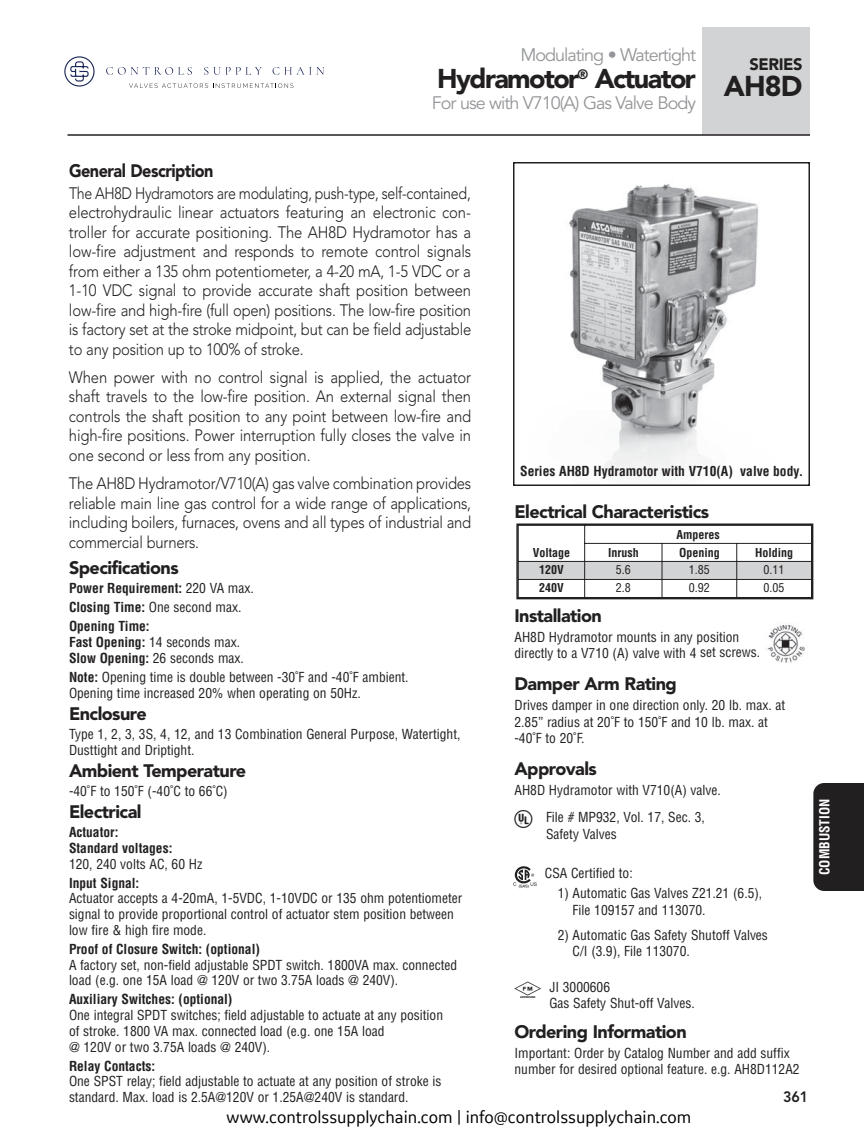
<style>
.page{position:relative;width:864px;height:1134px;background:#fff}
.page>*{position:absolute;margin:0;border:0;box-sizing:border-box;transform-origin:0 0}
.t1{font:900 28.5px "Avenir";color:#221f20}
.t2{font:900 27px "Avenir";letter-spacing:-.06em;color:#221f20}
.t3{font:900 18px "Avenir";letter-spacing:-.03em;color:#221f20}
.t4{font:18px "GE Sans";color:#010101}
.t5{font:18px "Avenir";letter-spacing:-.055em;color:#939598}
.t6{font:900 18px "Avenir";letter-spacing:-.03em;color:#221f20;scale:.9 1}
.t7{font:300 16.5px/19.5px "Avenir";letter-spacing:-.015em;color:#221f20;text-align:justify;scale:.86 1}
.t8{font:300 16.5px/19.5px "Avenir";letter-spacing:-.015em;color:#221f20;text-align:justify;scale:.9 1}
.t9{font:900 16.5px "Avenir";letter-spacing:-.03em;color:#221f20}
.t10{font:800 15px "Avenir";color:#221f20;scale:.95 1}
.t11{font:condensed 13.5px/15.8px "Helvetica";color:#221f20}
.t12{font:700 condensed 13.5px/19px "Helvetica";color:#221f20}
.t13{font:700 condensed 13.5px "Helvetica";color:#fff}
.t14{font:700 condensed 12px "Helvetica";color:#221f20}
.t15{font:condensed 12px "Helvetica";color:#221f20}
.s1{font-weight:400}
.s2{font-weight:700}
.s3{font-family:"ASCO Valve";font-stretch:normal;font-size:18px}
.s4{font-family:"ASCO Valve";font-stretch:normal;font-size:16.5px}
</style>
<div class="page">
<div style="left:702px;top:27px;width:108px;height:108px;background:#d2d3d4"></div>
<hr style="left:68px;top:134px;width:742px;height:2px;background:#221f20">
<div style="left:813px;top:783px;width:51px;height:108px;background:#221f20"></div>
<img style="left:569px;top:184px;width:190px;height:290px">
<div style="left:513px;top:162px;width:297px;height:324px;border:2px solid #221f20"></div>
<div style="left:516px;top:524px;width:297px;height:75px;border:2px solid #221f20"></div>
<div style="left:518px;top:561px;width:67px;height:18px;background:#d2d3d4"></div>
<div style="left:585px;top:561px;width:77px;height:18px;background:#d2d3d4"></div>
<div style="left:662px;top:561px;width:75px;height:18px;background:#d2d3d4"></div>
<div style="left:737px;top:561px;width:75px;height:18px;background:#d2d3d4"></div>
<div style="left:518px;top:579px;width:67px;height:19px;background:#fff"></div>
<div style="left:585px;top:579px;width:77px;height:19px;background:#fff"></div>
<div style="left:662px;top:579px;width:75px;height:19px;background:#fff"></div>
<div style="left:737px;top:579px;width:75px;height:19px;background:#fff"></div>
<hr style="left:518px;top:525px;width:1px;height:73px;background:#221f20">
<hr style="left:584px;top:525px;width:1px;height:73px;background:#221f20">
<hr style="left:662px;top:543px;width:1px;height:55px;background:#221f20">
<hr style="left:736px;top:543px;width:1px;height:55px;background:#221f20">
<hr style="left:811px;top:525px;width:1px;height:73px;background:#221f20">
<hr style="left:518px;top:525px;width:294px;height:1px;background:#221f20">
<hr style="left:584px;top:543px;width:228px;height:1px;background:#221f20">
<hr style="left:518px;top:561px;width:294px;height:1px;background:#221f20">
<hr style="left:518px;top:579px;width:294px;height:1px;background:#221f20">
<hr style="left:518px;top:597px;width:294px;height:1px;background:#221f20">
<svg style="left:513px;top:866px;width:24px;height:22px"></svg>
<img style="left:767px;top:624px;width:38px;height:38px">
<svg style="left:272px;top:67px;width:52px;height:8px"></svg>
<svg style="left:204px;top:67px;width:58px;height:8px"></svg>
<svg style="left:129px;top:83px;width:164px;height:5px"></svg>
<svg style="left:64px;top:56px;width:31px;height:31px"></svg>
<svg style="left:106px;top:67px;width:86px;height:8px"></svg>
<h3 class="t5" style="left:521px;top:45px;width:177px">Modulating • Watertight</h3>
<h2 class="t2" style="left:437px;top:63px;width:260px">Hydramotor<sup>®</sup> Actuator</h2>
<h3 class="t5" style="left:432px;top:93px;width:266px">For use with V710(A) Gas Valve Body</h3>
<p class="t9" style="left:750px;top:55px;width:54px">SERIES</p>
<h1 class="t1" style="left:724px;top:69px;width:80px">AH8D</h1>
<h3 class="t6" style="left:69px;top:160px;width:162px">General Description</h3>
<p class="t7" style="left:69px;top:183px;width:469px">The AH8D Hydramotors are modulating, push-type, self-contained, electrohydraulic linear actuators featuring an electronic con&shy;troller for accurate positioning. The AH8D Hydramotor has a low-fire adjustment and responds to remote control signals from either a 135 ohm potentiometer, a 4-20 mA, 1-5 VDC or a 1-10 VDC signal to provide accurate shaft position between low-fire and high-fire (full open) positions. The low-fire position is factory set at the stroke midpoint, but can be field adjustable to any position up to 100% of stroke.</p>
<p class="t8" style="left:69px;top:368px;width:448px">When power with no control signal is applied, the actuator shaft travels to the low-fire position. An external signal then controls the shaft position to any point between low-fire and high-fire positions. Power interruption fully closes the valve in one second or less from any position.</p>
<p class="t8" style="left:69px;top:474px;width:449px">The AH8D Hydramotor/V710(A) gas valve combination provides reliable main line gas control for a wide range of applications, including boilers, furnaces, ovens and all types of industrial and commercial burners.</p>
<h3 class="t3" style="left:69px;top:557px;width:111px">Specifications</h3>
<p class="t12" style="left:69px;top:579px;width:186px">Power Requirement: <span class="s1">220 VA max.<br></span>Closing Time: <span class="s1">One second max.<br></span>Opening Time:</p>
<p class="t11" style="left:69px;top:634px;width:176px"><span class="s2">Fast Opening:</span> 14 seconds max.<br><span class="s2">Slow Opening:</span> 26 seconds max.</p>
<p class="t11" style="left:69px;top:669px;width:341px"><span class="s2">Note:</span> Opening time is double between -30˚F and -40˚F ambient.<br>Opening time increased 20% when operating on 50Hz.</p>
<h3 class="t3" style="left:69px;top:703px;width:79px">Enclosure</h3>
<p class="t11" style="left:69px;top:726px;width:393px">Type 1, 2, 3, 3S, 4, 12, and 13 Combination General Purpose, Watertight,<br>Dusttight and Driptight.</p>
<h3 class="t3" style="left:69px;top:760px;width:179px">Ambient Temperature</h3>
<p class="t11" style="left:69px;top:783px;width:160px">-40˚F to 150˚F (-40˚C to 66˚C)</p>
<h3 class="t3" style="left:69px;top:801px;width:74px">Electrical</h3>
<p class="t12" style="left:69px;top:824px;width:105px;line-height:15.8px">Actuator:<br>Standard voltages:</p>
<p class="t11" style="left:69px;top:856px;width:135px">120, 240 volts AC, 60 Hz</p>
<p class="t12" style="left:69px;top:873px;width:72px">Input Signal:</p>
<p class="t11" style="left:69px;top:890px;width:395px">Actuator accepts a 4-20mA, 1-5VDC, 1-10VDC or 135 ohm potentiometer signal to provide proportional control of actuator stem position between low fire &amp; high fire mode.</p>
<p class="t12" style="left:69px;top:939px;width:192px">Proof of Closure Switch: (optional)</p>
<p class="t11" style="left:69px;top:957px;width:390px">A factory set, non-field adjustable SPDT switch. 1800VA max. connected load (e.g. one 15A load @ 120V or two 3.75A loads @ 240V).</p>
<p class="t12" style="left:69px;top:990px;width:165px">Auxiliary Switches: (optional)</p>
<p class="t11" style="left:69px;top:1007px;width:376px">One integral SPDT switches; field adjustable to actuate at any position of stroke. 1800 VA max. connected load (e.g. one 15A load<br>@ 120V or two 3.75A loads @ 240V).</p>
<p class="t12" style="left:69px;top:1056px;width:88px">Relay Contacts:</p>
<p class="t11" style="left:69px;top:1073px;width:374px">One SPST relay; field adjustable to actuate at any position of stroke is standard. Max. load is 2.5A@120V or 1.25A@240V is standard.</p>
<p class="t12" style="left:520px;top:462px;width:284px">Series AH8D Hydramotor with V710(A) valve body.</p>
<h3 class="t3" style="left:514px;top:501px;width:196px">Electrical Characteristics</h3>
<p class="t14" style="left:533px;top:545px;width:39px">Voltage</p>
<p class="t14" style="left:676px;top:527px;width:45px">Amperes</p>
<p class="t14" style="left:608px;top:545px;width:32px">Inrush</p>
<p class="t14" style="left:679px;top:545px;width:42px">Opening</p>
<p class="t14" style="left:755px;top:545px;width:40px">Holding</p>
<p class="t14" style="left:539px;top:562px;width:26px">120V</p>
<p class="t15" style="left:616px;top:562px;width:16px">5.6</p>
<p class="t15" style="left:689px;top:562px;width:22px">1.85</p>
<p class="t15" style="left:764px;top:562px;width:22px">0.11</p>
<p class="t14" style="left:539px;top:580px;width:26px">240V</p>
<p class="t15" style="left:616px;top:580px;width:16px">2.8</p>
<p class="t15" style="left:689px;top:580px;width:22px">0.92</p>
<p class="t15" style="left:764px;top:580px;width:22px">0.05</p>
<h3 class="t3" style="left:514px;top:605px;width:89px">Installation</h3>
<p class="t11" style="left:514px;top:629px;width:247px;line-height:16.5px">AH8D Hydramotor mounts in any position directly to a V710 (A) valve with 4 set screws.</p>
<h3 class="t3" style="left:514px;top:673px;width:164px">Damper Arm Rating</h3>
<p class="t11" style="left:514px;top:697px;width:272px;line-height:16.5px">Drives damper in one direction only. 20 lb. max. at<br>2.85” radius at 20˚F to 150˚F and 10 lb. max. at -40˚F to 20˚F.</p>
<h3 class="t3" style="left:514px;top:758px;width:84px">Approvals</h3>
<p class="t11" style="left:514px;top:776px;width:208px;line-height:27.5px">AH8D Hydramotor with V710(A) valve. <span class="s3">^</span> File # MP932, Vol. 17, Sec. 3,</p>
<p class="t11" style="left:546px;top:826px;width:72px">Safety Valves</p>
<p class="t11" style="left:545px;top:866px;width:89px">CSA Certified to:</p>
<p class="t11" style="left:573px;top:885px;width:191px;line-height:16.5px;text-indent:-15px">1) Automatic Gas Valves Z21.21 (6.5),<br>File 109157 and 113070.</p>
<p class="t11" style="left:573px;top:926px;width:197px;line-height:16.5px;text-indent:-15px">2) Automatic Gas Safety Shutoff Valves<br>C/I (3.9), File 113070.</p>
<p class="t11" style="left:549px;top:978px;width:147px;line-height:16.5px;text-indent:-35px"><span class="s4">#</span> JI 3000606<br>Gas Safety Shut-off Valves.</p>
<h3 class="t3" style="left:514px;top:1021px;width:174px">Ordering Information</h3>
<p class="t11" style="left:514px;top:1044px;width:287px;line-height:16.5px">Important: Order by Catalog Number and add suffix number for desired optional feature. e.g. AH8D112A2</p>
<p class="t10" style="left:783px;top:1088px;width:28px">361</p>
<h3 class="t4" style="left:227px;top:1106px;width:466px">www.controlssupplychain.com | info@controlssupplychain.com</h3>
<p class="t13" style="left:816px;top:875px;width:78px;rotate:-90deg">COMBUSTION</p>
</div>
